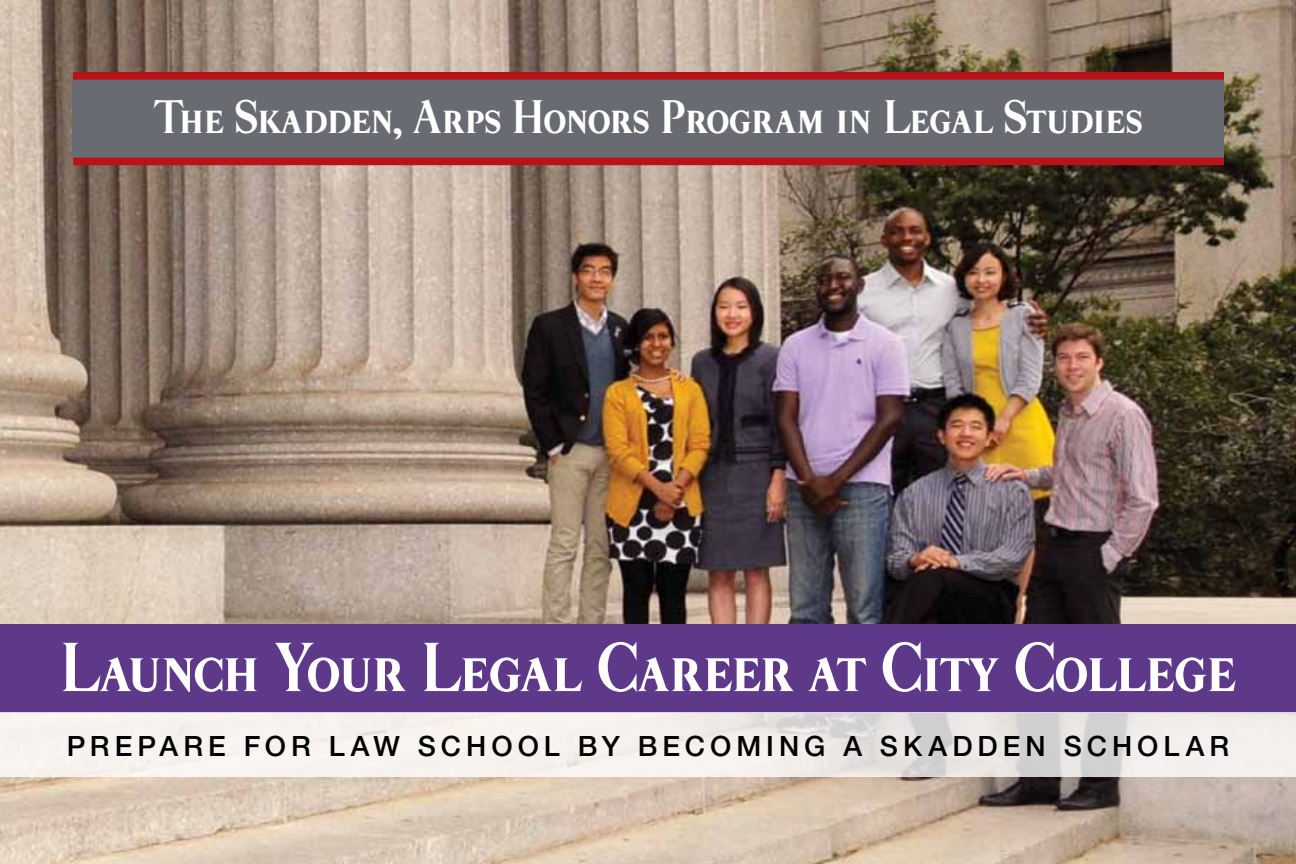
<style>
.page{position:relative;width:1296px;height:864px;background:#fff}
.page>*{position:absolute;margin:0;border:0;box-sizing:border-box;transform-origin:0 0}
.t1{font:700 64px "City Roman Small Caps";letter-spacing:-.06em;color:#fff}
.t2{font:700 43.6px "City Roman Small Caps";letter-spacing:-.065em;color:#fff}
.t3{font:500 28px "Helvetica Neue";letter-spacing:.18em;color:#000}
</style>
<div class="page">
<img style="left:0;top:0;width:1296px;height:864px">
<div style="left:0;top:624px;width:1296px;height:88px;background:#5e398a"></div>
<svg style="left:0;top:712px;width:1296px;height:64px;fill:#f5f1ed"></svg>
<div style="left:72px;top:76px;width:1152px;height:82px;background:#696b73"></div>
<div style="left:73px;top:158px;width:1151px;height:7px;background:#b91319"></div>
<div style="left:73px;top:72px;width:1151px;height:8px;background:#b91319"></div>
<h2 class="t2" style="left:154px;top:96px;width:991px">The Skadden, Arps Honors Program in Legal Studies</h2>
<h1 class="t1" style="left:58px;top:636px;width:1181px">Launch Your Legal Career at City College</h1>
<p class="t3" style="left:67px;top:729px;width:1164px">PREPARE FOR LAW SCHOOL BY BECOMING A SKADDEN SCHOL AR</p>
</div>
